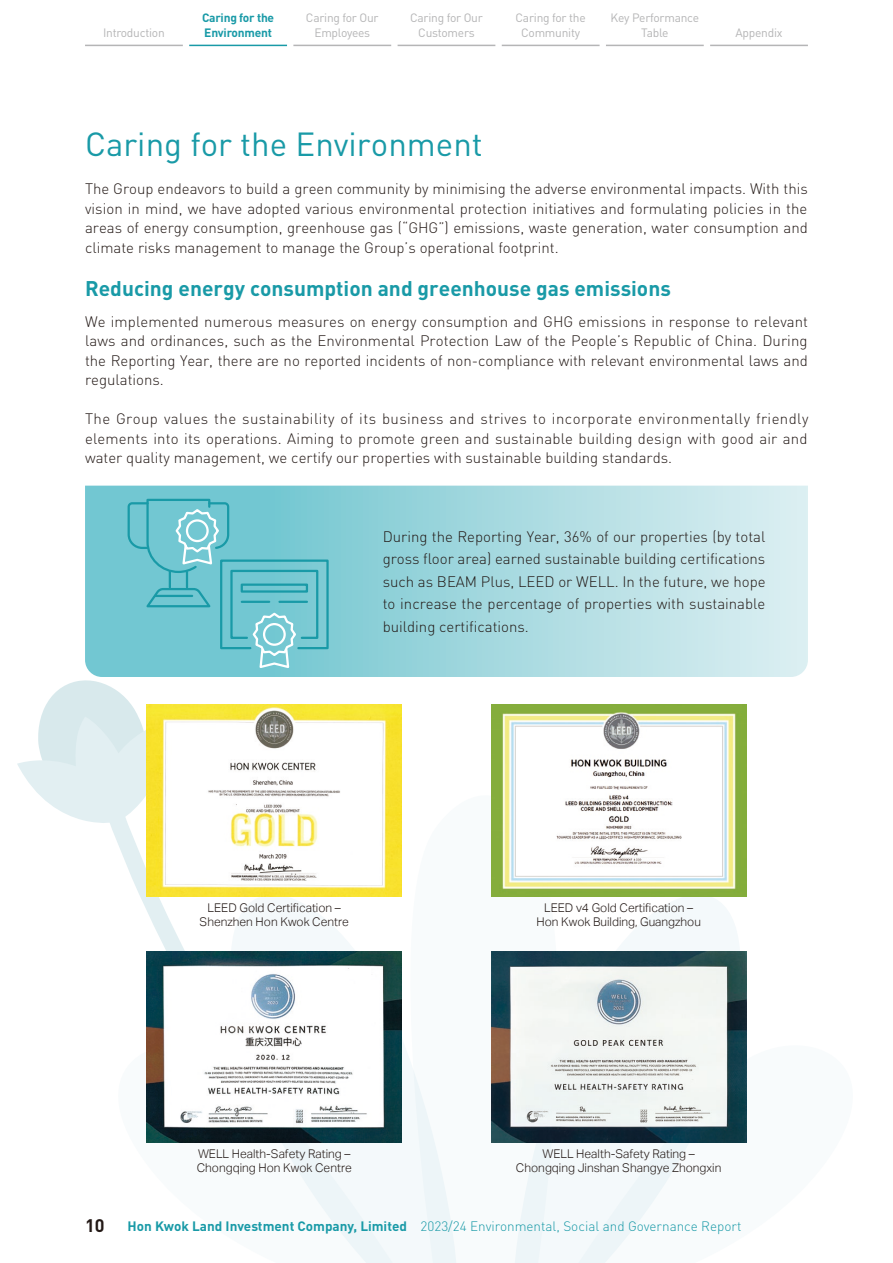
<style>
.page{position:relative;width:893px;height:1263px;background:#fff}
.page>*{position:absolute;margin:0;border:0;box-sizing:border-box;transform-origin:0 0}
.t1{font:33px "DIN Pro";color:#199aa7}
.t2{font:700 21px "DIN Pro";color:#199aa7}
.t3{font:700 18px "DIN";color:#231916}
.t4{font:300 15px/19.5px "DIN Pro";color:#231916;text-align:justify}
.t5{font:300 13.5px "DIN Pro";color:#199aa7}
.t6{font:300 12px/13.5px "Aktiv Grotesk";color:#231916;text-align:center}
.t7{font:12px/15px "DIN Pro";letter-spacing:-.02em;color:#b5b5b6;text-align:center}
.t8{font:700 12px/15px "DIN Pro";letter-spacing:-.02em;color:#199aa7}
.s1{font-weight:700}
</style>
<div class="page">
<svg style="left:110px;top:825px;width:107px;height:197px"></svg>
<svg style="left:17px;top:680px;width:151px;height:145px"></svg>
<svg style="left:217px;top:896px;width:239px;height:367px"></svg>
<svg style="left:513px;top:884px;width:234px;height:379px;fill:#f5f9fb"></svg>
<hr style="left:85px;top:45px;width:98px;height:1px;background:#b5b5b6">
<hr style="left:189px;top:45px;width:98px;height:1px;background:#199aa7">
<hr style="left:293px;top:45px;width:98px;height:1px;background:#b5b5b6">
<hr style="left:398px;top:45px;width:97px;height:1px;background:#b5b5b6">
<hr style="left:502px;top:45px;width:98px;height:1px;background:#b5b5b6">
<hr style="left:606px;top:45px;width:98px;height:1px;background:#b5b5b6">
<hr style="left:710px;top:45px;width:98px;height:1px;background:#b5b5b6">
<svg style="left:85px;top:486px;width:723px;height:191px;background:#aadbe1"></svg>
<svg style="left:126px;top:498px;width:204px;height:172px;background:#71c6d0"></svg>
<div style="left:263px;top:623px;width:23px;height:23px;border:2px solid #fff;border-radius:50%"></div>
<div style="left:241px;top:583px;width:67px;height:10px;border:2px solid #199aa7"></div>
<hr style="left:242px;top:601px;width:27px;height:2px;background:#199aa7">
<hr style="left:279px;top:601px;width:28px;height:2px;background:#199aa7">
<img style="left:147px;top:705px;width:255px;height:191px">
<img style="left:491px;top:705px;width:255px;height:191px">
<img style="left:147px;top:951px;width:255px;height:191px">
<img style="left:491px;top:951px;width:255px;height:191px">
<p class="t7" style="left:103px;top:24px;width:63px">Introduction</p>
<p class="t8" style="left:202px;top:9px;width:74px">Caring for the<br>Environment</p>
<p class="t7" style="left:306px;top:9px;width:74px">Caring for Our<br>Employees</p>
<p class="t7" style="left:410px;top:9px;width:74px">Caring for Our<br>Customers</p>
<p class="t7" style="left:516px;top:9px;width:72px">Caring for the<br>Community</p>
<p class="t7" style="left:611px;top:9px;width:90px">Key Performance<br>Table</p>
<p class="t7" style="left:735px;top:24px;width:49px">Appendix</p>
<h1 class="t1" style="left:85px;top:121px;width:399px">Caring for the Environment</h1>
<p class="t4" style="left:85px;top:179px;width:724px">The Group endeavors to build a green community by minimising the adverse environmental impacts. With this vision in mind, we have adopted various environmental protection initiatives and formulating policies in the areas of energy consumption, greenhouse gas (“GHG”) emissions, waste generation, water consumption and climate risks management to manage the Group’s operational footprint.</p>
<h2 class="t2" style="left:85px;top:275px;width:587px">Reducing energy consumption and greenhouse gas emissions</h2>
<p class="t4" style="left:85px;top:311px;width:725px">We implemented numerous measures on energy consumption and GHG emissions in response to relevant laws and ordinances, such as the Environmental Protection Law of the People’s Republic of China. During the Reporting Year, there are no reported incidents of non-compliance with relevant environmental laws and regulations.</p>
<p class="t4" style="left:85px;top:408px;width:725px">The Group values the sustainability of its business and strives to incorporate environmentally friendly elements into its operations. Aiming to promote green and sustainable building design with good air and water quality management, we certify our properties with sustainable building standards.</p>
<p class="t4" style="left:383px;top:524px;width:384px;line-height:22.5px">During the Reporting Year, 36% of our properties (by total gross floor area) earned sustainable building certifications such as BEAM Plus, LEED or WELL. In the future, we hope to increase the percentage of properties with sustainable building certifications.</p>
<p class="t6" style="left:200px;top:901px;width:151px">LEED Gold Certification –<br>Shenzhen Hon Kwok Centre</p>
<p class="t6" style="left:536px;top:901px;width:166px">LEED v4 Gold Certification –<br>Hon Kwok Building, Guangzhou</p>
<p class="t6" style="left:197px;top:1147px;width:157px;text-align:left">WELL Health-Safety Rating –<br>Chongqing Hon Kwok Centre</p>
<p class="t6" style="left:516px;top:1147px;width:207px">WELL Health-Safety Rating –<br>Chongqing Jinshan Shangye Zhongxin</p>
<p class="t3" style="left:85px;top:1213px;width:21px">10</p>
<p class="t5" style="left:128px;top:1217px;width:615px"><span class="s1">Hon Kwok Land Investment Company, Limited</span> 2023/24 Environmental, Social and Governance Report</p>
</div>
